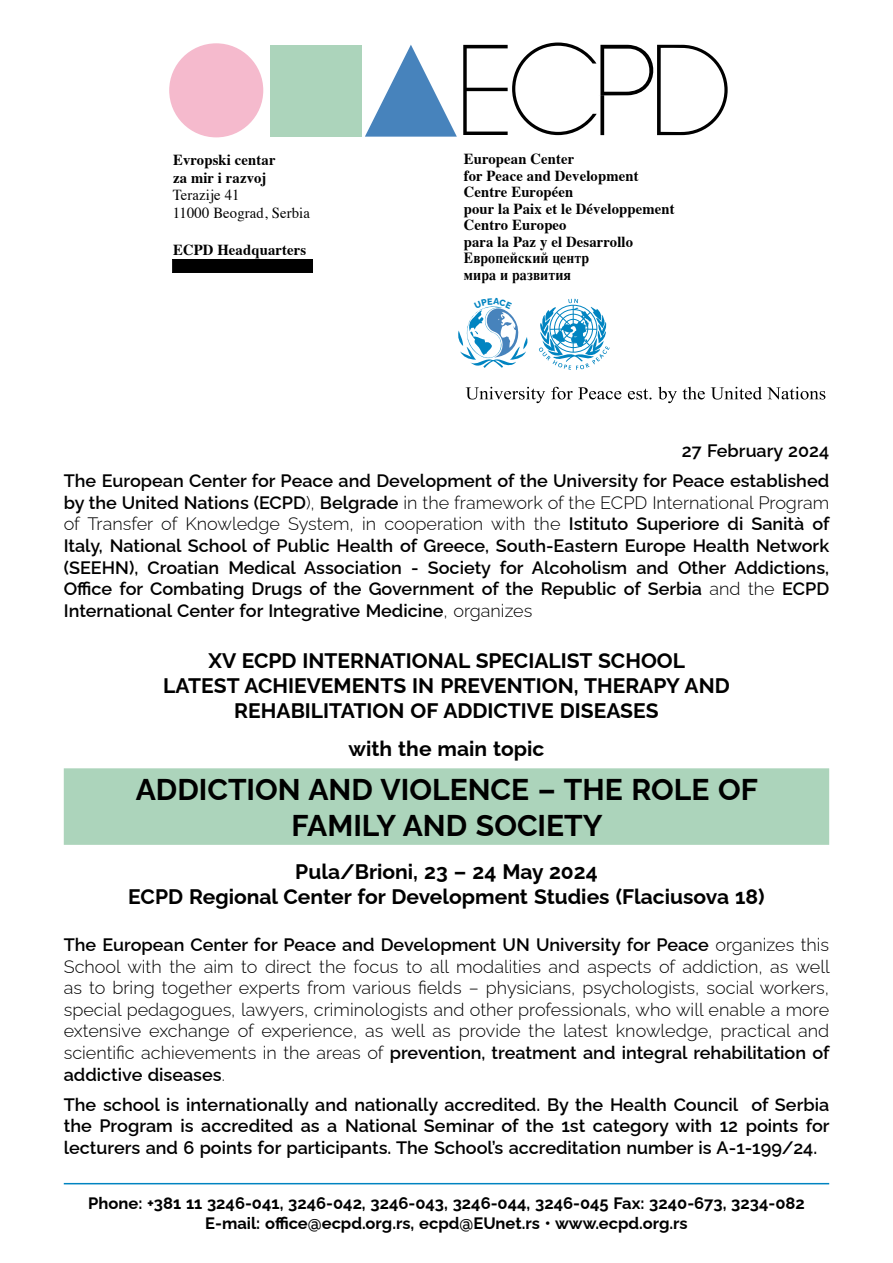
<style>
.page{position:relative;width:893px;height:1263px;background:#fff}
.page>*{position:absolute;margin:0;border:0;box-sizing:border-box;transform-origin:0 0}
.t1{font:700 30px/36px "Raleway";color:#000;text-align:center}
.t2{font:700 21px/25.2px "Raleway";color:#000;text-align:center}
.t3{font:600 18px/21.6px "Raleway";color:#000;text-align:justify}
.t4{font:300 18px/21.6px "Raleway";color:#000;text-align:justify}
.t5{font:700 16.5px/19.8px "Raleway";color:#000;text-align:center}
.t6{font:700 15.3px/16.5px "Times";letter-spacing:.01em;color:#000;scale:.96 1}
.t7{font:15.3px/18px "Times";letter-spacing:.01em;color:#000;scale:.96 1}
.s1{font-weight:300}
.s2{font-weight:600}
</style>
<div class="page">
<hr style="left:64px;top:1183px;width:765px;height:1px;background:#0084c1">
<svg style="left:463px;top:43px;width:265px;height:92px"></svg>
<div style="left:173px;top:259px;width:139px;height:13px;background:#000"></div>
<div style="left:172px;top:259px;width:141px;height:14px;border:1px solid #000"></div>
<div style="left:270px;top:45px;width:91px;height:92px;background:#acd4bb"></div>
<svg style="left:365px;top:45px;width:92px;height:92px"></svg>
<div style="left:169px;top:43px;width:94px;height:94px;background:#f5bacd;border-radius:50%"></div>
<svg style="left:539px;top:299px;width:71px;height:71px"></svg>
<svg style="left:466px;top:387px;width:359px;height:16px"></svg>
<div style="left:64px;top:768px;width:765px;height:77px;background:#acd4bb"></div>
<svg style="left:458px;top:306px;width:69px;height:62px"></svg>
<p class="t6" style="left:173px;top:149px;width:108px;line-height:18px">Evropski centar za mir i razvoj</p>
<p class="t7" style="left:173px;top:185px;width:144px">Terazije 41<br>11000 Beograd, Serbia</p>
<p class="t6" style="left:173px;top:240px;width:140px">ECPD Headquarters</p>
<p class="t6" style="left:464px;top:149px;width:221px">European Center<br>for Peace and Development<br>Centre Européen<br>pour la Paix et le Développement<br>Centro Europeo<br>para la Paz y el Desarrollo<br>Европейский центр<br>мира и развития</p>
<p class="t3" style="left:64px;top:434px;width:767px;line-height:30.2px;text-align:right">27 February 2024<br>The European Center for Peace and Development of the University for Peace established</p>
<p class="t3" style="left:64px;top:490px;width:767px">by the United Nations (ECPD<span class="s1">),</span> Belgrade <span class="s1">in the framework of the ECPD International Program of Transfer of Knowledge System, in cooperation with the</span> Istituto Superiore di Sanità of Italy, National School of Public Health of Greece, South-Eastern Europe Health Network (SEEHN), Croatian Medical Association - Society for Alcoholism and Other Addictions, Office for Combating Drugs of the Government of the Republic of Serbia <span class="s1">and the</span> ECPD International Center for Integrative Medicine<span class="s1">, organizes</span></p>
<p class="t2" style="left:163px;top:645px;width:568px">XV ECPD INTERNATIONAL SPECIALIST SCHOOL<br>LATEST ACHIEVEMENTS IN PREVENTION, THERAPY AND<br>REHABILITATION OF ADDICTIVE DISEASES</p>
<p class="t2" style="left:348px;top:733px;width:197px">with the main topic</p>
<h1 class="t1" style="left:136px;top:768px;width:624px">ADDICTION AND VIOLENCE – THE ROLE OF<br>FAMILY AND SOCIETY</h1>
<p class="t2" style="left:128px;top:856px;width:638px">Pula/Brioni, 23 – 24 May 2024<br>ECPD Regional Center for Development Studies (Flaciusova 18)</p>
<p class="t4" style="left:64px;top:932px;width:767px"><span class="s2">The European Center for Peace and Development UN University for Peace</span> organizes this School with the aim to direct the focus to all modalities and aspects of addiction, as well as to bring together experts from various fields – physicians, psychologists, social workers, special pedagogues, lawyers, criminologists and other professionals, who will enable a more extensive exchange of experience, as well as provide the latest knowledge, practical and scientific achievements in the areas of <span class="s2">prevention, treatment and integral rehabilitation of addictive diseases</span>.</p>
<p class="t3" style="left:64px;top:1091px;width:767px">The school is internationally and nationally accredited. By the Health Council of Serbia the Program is accredited as a National Seminar of the 1st category with 12 points for lecturers and 6 points for participants. The School’s accreditation number is A-1-199/24.</p>
<p class="t5" style="left:88px;top:1192px;width:718px">Phone: +381 11 3246-041, 3246-042, 3246-043, 3246-044, 3246-045 Fax: 3240-673, 3234-082<br>E-mail: office@ecpd.org.rs, ecpd@EUnet.rs • www.ecpd.org.rs</p>
</div>
